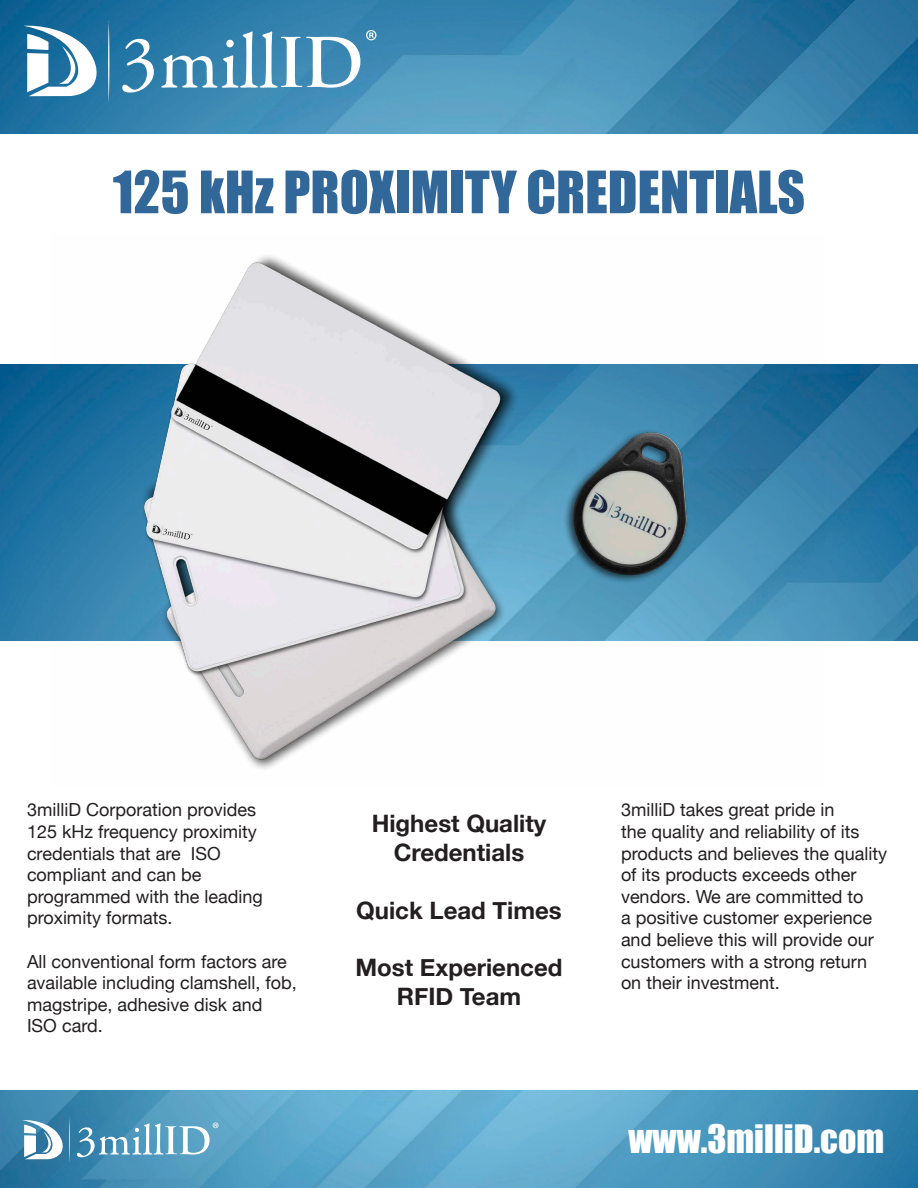
<style>
.page{position:relative;width:918px;height:1188px;background:#fff}
.page>*{position:absolute;margin:0;border:0;box-sizing:border-box;transform-origin:0 0}
.t1{font:54px "Impact";color:#32679a}
.t2{font:36px "Impact";color:#fff}
.t3{font:700 24px/28.8px "Helvetica Neue";color:#231f20;text-align:center}
.t4{font:18px/21.6px "Helvetica Neue";color:#231f20}
</style>
<div class="page">
<img style="left:0;top:364px;width:918px;height:276px">
<img style="left:0;top:0;width:918px;height:133px">
<img style="left:0;top:1091px;width:918px;height:97px">
<svg style="left:161px;top:31px;width:199px;height:57px"></svg>
<svg style="left:24px;top:22px;width:85px;height:81px"></svg>
<svg style="left:121px;top:39px;width:33px;height:54px"></svg>
<svg style="left:109px;top:22px;width:1px;height:80px"></svg>
<svg style="left:366px;top:30px;width:10px;height:10px"></svg>
<svg style="left:22px;top:1118px;width:48px;height:45px"></svg>
<hr style="left:70px;top:1118px;width:1px;height:44px;background:#3079a1">
<svg style="left:77px;top:1122px;width:142px;height:35px"></svg>
<img style="left:51px;top:255px;width:773px;height:514px">
<p class="t1" style="left:113px;top:150px;width:694px">125 kHz PROXIMITY CREDENTIALS</p>
<p class="t4" style="left:27px;top:800px;width:237px">3milliD Corporation provides<br>125 kHz frequency proximity credentials that are ISO compliant and can be programmed with the leading proximity formats.</p>
<p class="t4" style="left:27px;top:951px;width:271px">All conventional form factors are available including clamshell, fob, magstripe, adhesive disk and<br>ISO card.</p>
<p class="t3" style="left:372px;top:810px;width:176px">Highest Quality<br>Credentials</p>
<p class="t3" style="left:356px;top:896px;width:207px">Quick Lead Times</p>
<p class="t3" style="left:355px;top:954px;width:209px">Most Experienced<br>RFID Team</p>
<p class="t4" style="left:621px;top:800px;width:268px">3milliD takes great pride in<br>the quality and reliability of its products and believes the quality of its products exceeds other vendors. We are committed to<br>a positive customer experience and believe this will provide our customers with a strong return on their investment.</p>
<p class="t2" style="left:629px;top:1111px;width:257px">www.3milliD.com</p>
</div>
